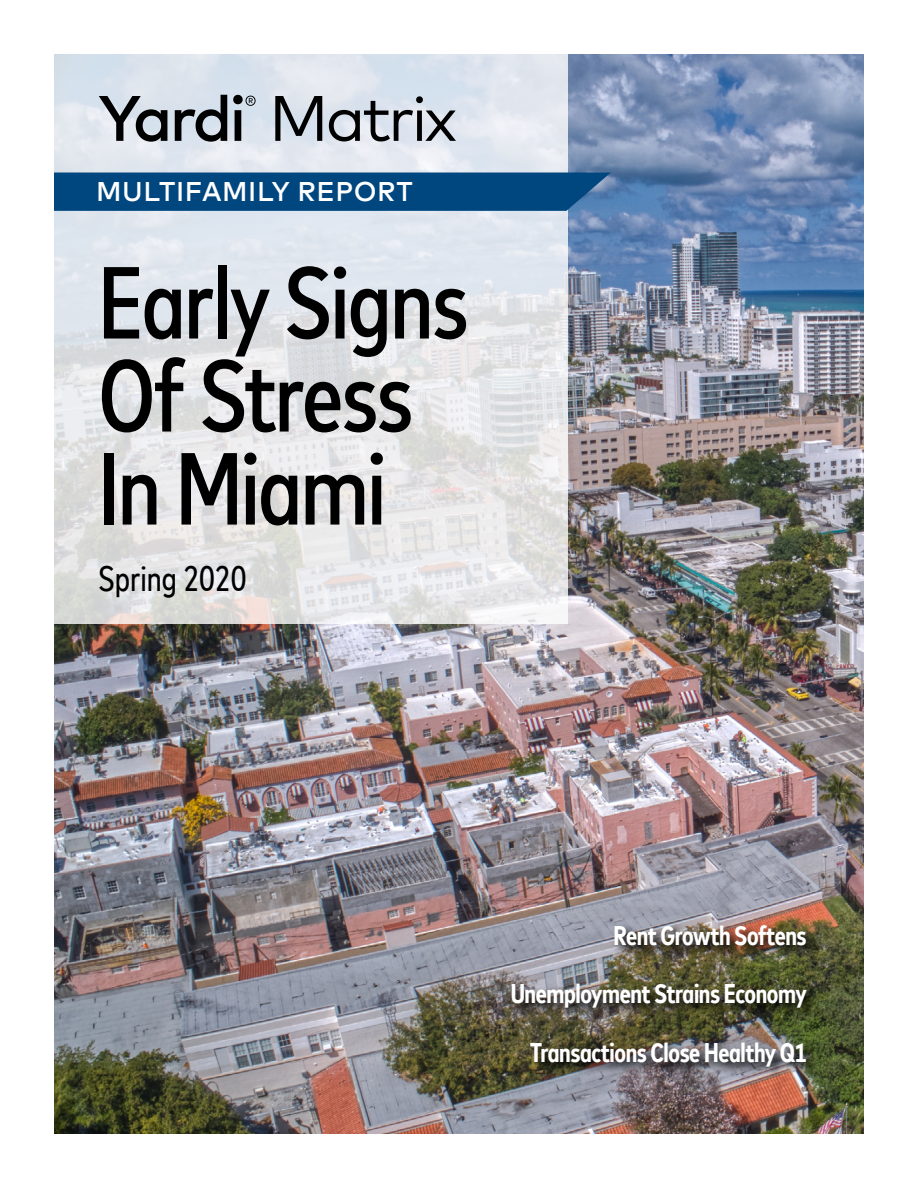
<style>
.page{position:relative;width:918px;height:1188px;background:#fff}
.page>*{position:absolute;margin:0;border:0;box-sizing:border-box;transform-origin:0 0}
.t1{font:500 condensed 102px/93px "Mark Offc Pro";letter-spacing:-.02em;color:#000}
.t2{font:condensed 36px "Mark Offc Pro";color:#000}
.t3{font:700 condensed 27px/58.5px "Mark Offc Pro";letter-spacing:-.015em;color:#fff;text-align:right}
.t4{font:500 27px "Mark Offc Pro";letter-spacing:.02em;color:#fff}
</style>
<div class="page">
<img style="left:54px;top:54px;width:810px;height:1080px">
<svg style="left:54px;top:54px;width:513px;height:570px;background:#e2e4e8"></svg>
<div style="left:54px;top:173px;width:557px;height:38px;background:#00467f"></div>
<img style="left:509px;top:922px;width:310px;height:157px">
<svg style="left:99px;top:96px;width:68px;height:46px;background:#8f9399"></svg>
<svg style="left:175px;top:95px;width:52px;height:47px;background:#82888f"></svg>
<svg style="left:233px;top:95px;width:23px;height:46px"></svg>
<svg style="left:275px;top:96px;width:47px;height:45px;background:#82878d"></svg>
<svg style="left:329px;top:96px;width:127px;height:45px;background:#a2a8af"></svg>
<p class="t4" style="left:96px;top:171px;width:318px">MULTIFAMILY REPORT</p>
<h1 class="t1" style="left:98px;top:248px;width:372px">Early Signs<br>Of Stress<br>In Miami</h1>
<h2 class="t2" style="left:98px;top:553px;width:150px">Spring 2020</h2>
<p class="t3" style="left:511px;top:904px;width:298px">Rent Growth Softens<br>Unemployment Strains Economy<br>Transactions Close Healthy Q1</p>
</div>
